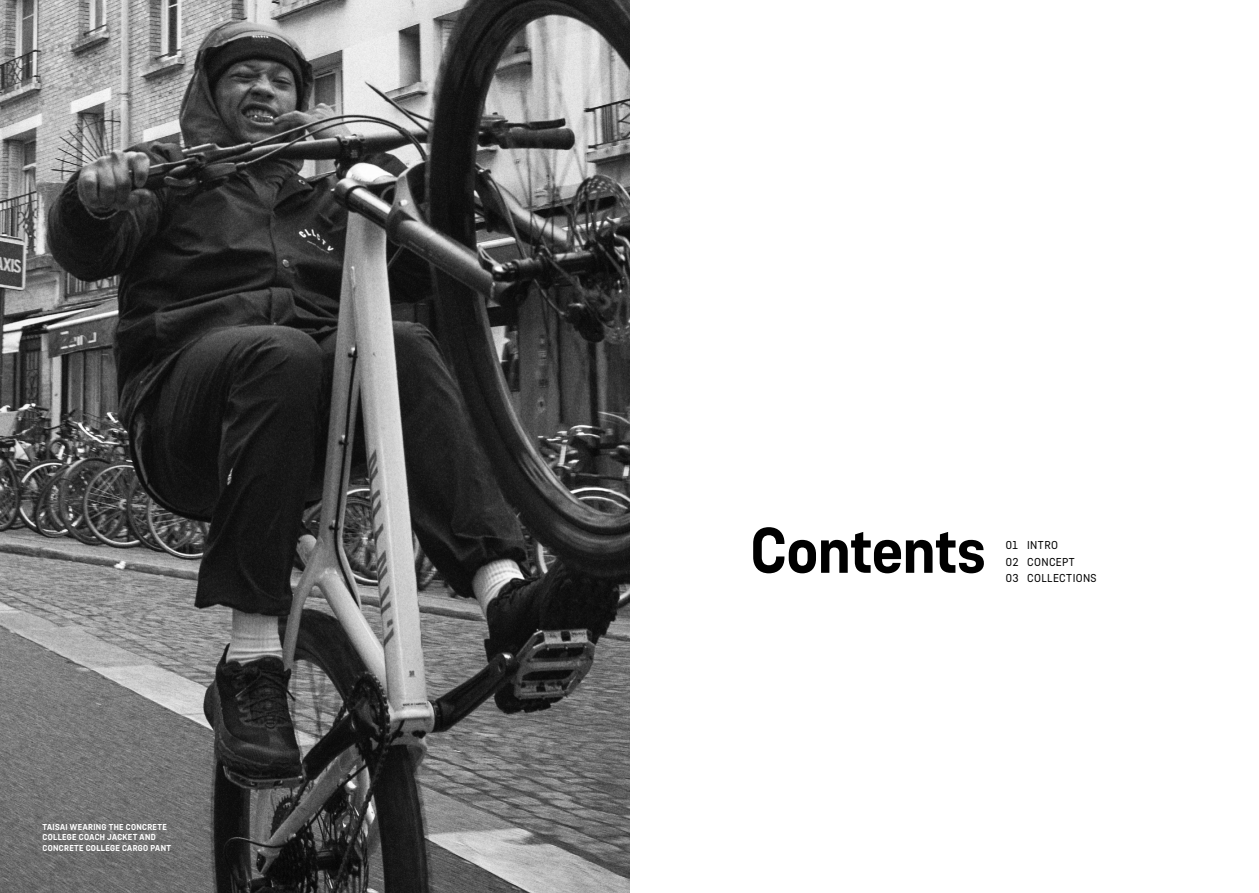
<style>
.page{position:relative;width:1259px;height:893px;background:#fff}
.page>*{position:absolute;margin:0;border:0;box-sizing:border-box;transform-origin:0 0}
.t1{font:700 67.5px "Canyon";letter-spacing:-.005em;color:#000}
.t2{font:12px/16.5px "Canyon";letter-spacing:.03em;color:#000}
.t3{font:700 9px/10.5px "Canyon";letter-spacing:.04em;color:#fff}
</style>
<div class="page">
<img style="left:0;top:0;width:629px;height:893px">
<p class="t3" style="left:43px;top:821px;width:130px">TAISAI WEARING THE CONCRETE<br>COLLEGE COACH JACKET AND<br>CONCRETE COLLEGE CARGO PANT</p>
<h1 class="t1" style="left:750px;top:514px;width:237px">Contents</h1>
<h2 class="t2" style="left:1006px;top:537px;width:92px">01 INTRO<br>02 CONCEPT<br>03 COLLECTIONS</h2>
</div>
